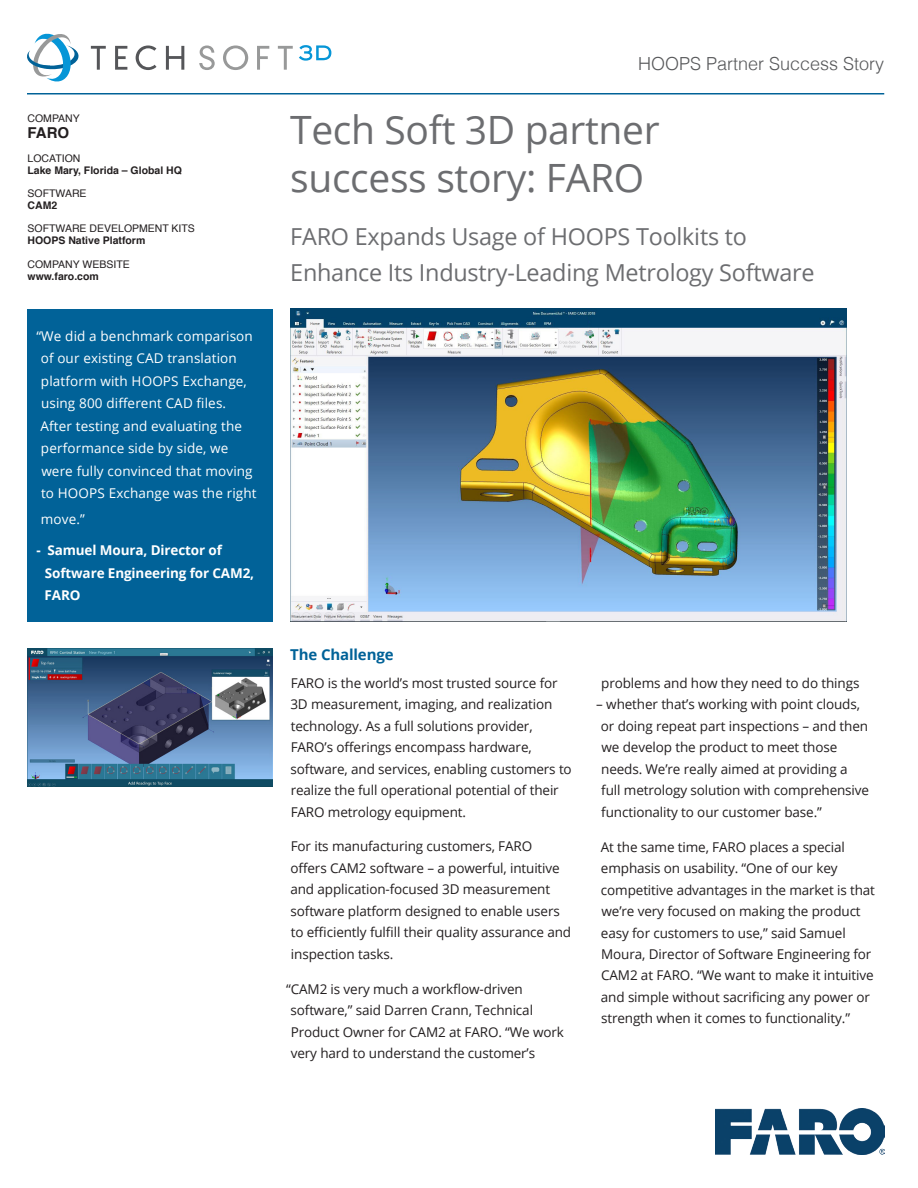
<style>
.page{position:relative;width:918px;height:1188px;background:#fff}
.page>*{position:absolute;margin:0;border:0;box-sizing:border-box;transform-origin:0 0}
.t1{font:39px/48px "Open Sans";letter-spacing:-.01em;color:#6c6d70}
.t2{font:23.4px/36px "Open Sans";letter-spacing:-.01em;color:#6c6d70}
.t3{font:300 18px "Helvetica";color:#57585a}
.t4{font:700 15px "Open Sans";letter-spacing:-.01em;color:#016298}
.t5{font:700 15px "Helvetica";color:#231f20}
.t6{font:13.5px/21.5px "Open Sans";letter-spacing:-.01em;color:#231f20}
.t7{font:13.5px/22.5px "Open Sans";letter-spacing:.01em;color:#fff}
.t8{font:700 13.5px/22.5px "Open Sans";letter-spacing:-.01em;color:#fff}
.t9{font:10.5px "Helvetica";color:#231f20}
.t10{font:700 10.5px "Helvetica";color:#231f20}
</style>
<div class="page">
<div style="left:27px;top:309px;width:246px;height:313px;background:#016298"></div>
<img style="left:290px;top:309px;width:556px;height:312px">
<img style="left:27px;top:648px;width:246px;height:139px">
<img style="left:716px;top:1109px;width:168px;height:45px">
<hr style="left:27px;top:93px;width:857px;height:1px;background:#016298">
<svg style="left:299px;top:45px;width:32px;height:16px"></svg>
<svg style="left:91px;top:46px;width:15px;height:24px"></svg>
<svg style="left:115px;top:46px;width:12px;height:24px"></svg>
<svg style="left:136px;top:45px;width:21px;height:25px"></svg>
<svg style="left:166px;top:46px;width:18px;height:24px"></svg>
<svg style="left:199px;top:45px;width:16px;height:25px"></svg>
<svg style="left:223px;top:45px;width:25px;height:25px"></svg>
<svg style="left:257px;top:46px;width:12px;height:24px"></svg>
<svg style="left:278px;top:46px;width:15px;height:24px"></svg>
<svg style="left:27px;top:33px;width:52px;height:49px"></svg>
<p class="t9" style="left:28px;top:110px;width:54px">COMPANY</p>
<p class="t5" style="left:28px;top:121px;width:43px">FARO</p>
<p class="t9" style="left:28px;top:150px;width:54px">LOCATION</p>
<p class="t10" style="left:28px;top:162px;width:156px">Lake Mary, Florida – Global HQ</p>
<p class="t9" style="left:28px;top:185px;width:61px">SOFTWARE</p>
<p class="t10" style="left:28px;top:197px;width:31px">CAM2</p>
<p class="t9" style="left:28px;top:221px;width:169px">SOFTWARE DEVELOPMENT KITS</p>
<p class="t10" style="left:28px;top:232px;width:119px">HOOPS Native Platform</p>
<p class="t9" style="left:28px;top:257px;width:104px">COMPANY WEBSITE</p>
<p class="t10" style="left:28px;top:268px;width:73px">www.faro.com</p>
<p class="t7" style="left:41px;top:324px;width:218px;text-indent:-4px">“We did a benchmark comparison of our existing CAD translation platform with HOOPS Exchange, using 800 different CAD files.<br>After testing and evaluating the performance side by side, we were fully convinced that moving to HOOPS Exchange was the right</p>
<p class="t7" style="left:41px;top:507px;width:46px">move.”</p>
<p class="t8" style="left:45px;top:539px;width:211px;text-indent:-8px">- Samuel Moura, Director of<br>Software Engineering for CAM2,<br>FARO</p>
<h3 class="t3" style="left:638px;top:48px;width:248px">HOOPS Partner Success Story</h3>
<h1 class="t1" style="left:290px;top:105px;width:371px">Tech Soft 3D partner success story: FARO</h1>
<h2 class="t2" style="left:290px;top:218px;width:526px">FARO Expands Usage of HOOPS Toolkits to<br>Enhance Its Industry-Leading Metrology Software</h2>
<p class="t4" style="left:290px;top:644px;width:105px">The Challenge</p>
<p class="t6" style="left:290px;top:672px;width:283px">FARO is the world’s most trusted source for 3D measurement, imaging, and realization technology. As a full solutions provider, FARO’s offerings encompass hardware, software, and services, enabling customers to realize the full operational potential of their FARO metrology equipment.</p>
<p class="t6" style="left:290px;top:836px;width:282px">For its manufacturing customers, FARO offers CAM2 software – a powerful, intuitive and application-focused 3D measurement software platform designed to enable users to efficiently fulfill their quality assurance and inspection tasks.</p>
<p class="t6" style="left:291px;top:978px;width:275px;text-indent:-4px">“CAM2 is very much a workflow-driven software,” said Darren Crann, Technical Product Owner for CAM2 at FARO. “We work very hard to understand the customer’s</p>
<p class="t6" style="left:601px;top:672px;width:260px">problems and how they need to do things</p>
<p class="t6" style="left:601px;top:693px;width:270px;text-indent:-5px">– whether that’s working with point clouds, or doing repeat part inspections – and then we develop the product to meet those needs. We’re really aimed at providing a full metrology solution with comprehensive functionality to our customer base.”</p>
<p class="t6" style="left:601px;top:836px;width:276px">At the same time, FARO places a special emphasis on usability. “One of our key competitive advantages in the market is that we’re very focused on making the product easy for customers to use,” said Samuel Moura, Director of Software Engineering for CAM2 at FARO. “We want to make it intuitive and simple without sacrificing any power or strength when it comes to functionality.”</p>
</div>
